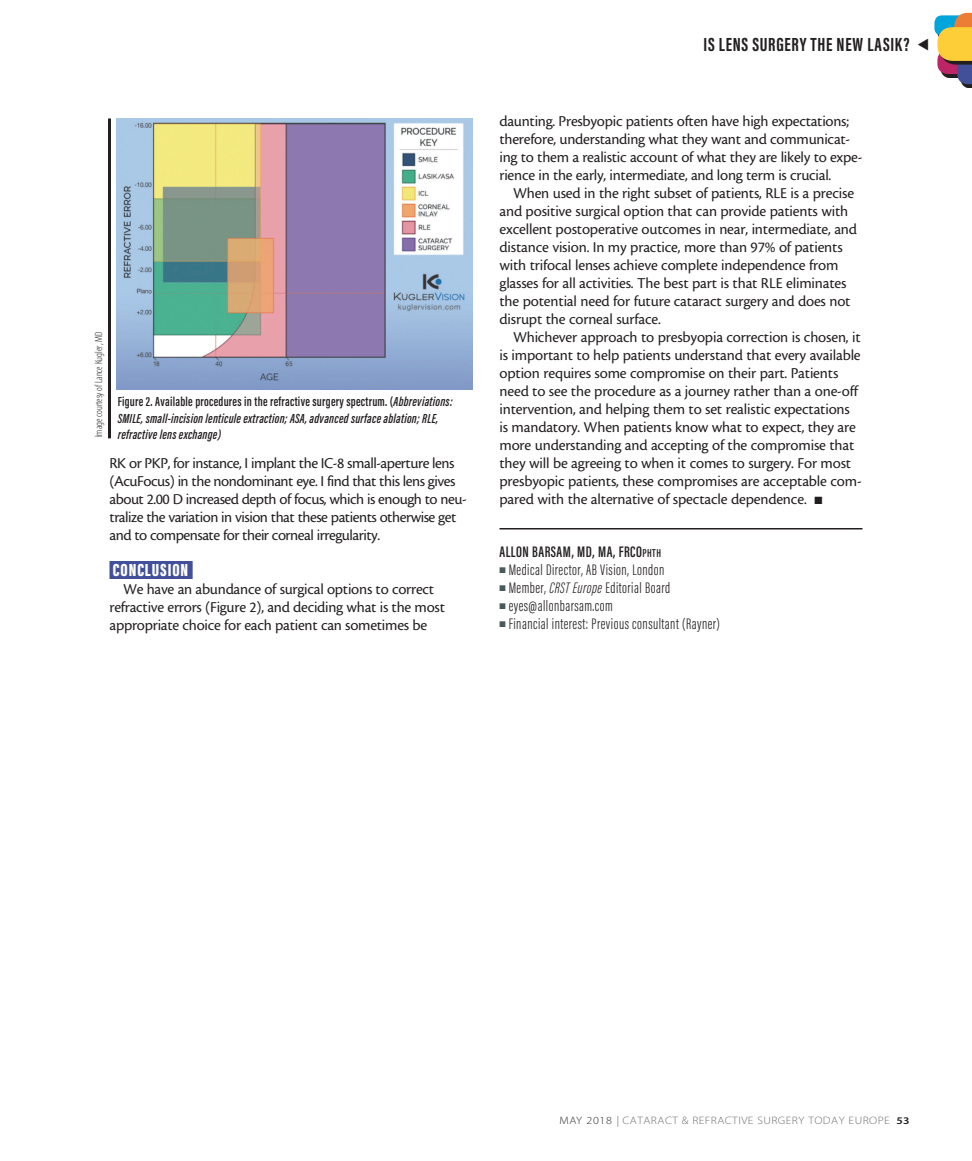
<style>
.page{position:relative;width:972px;height:1161px;background:#fff}
.page>*{position:absolute;margin:0;border:0;box-sizing:border-box;transform-origin:0 0}
.t1{font:700 19.5px "Acumin Pro Extra Cond";letter-spacing:.035em;color:#231f20}
.lead-in_highlighted{font:900 18px "Acumin Pro Extra Cond";letter-spacing:.05em;color:#fff}
.body{font:15.75px/18px "Cronos MM 408 10";letter-spacing:-.01em;color:#231f20}
.body-2{font:15.75px/18px "Cronos MM 408 10";letter-spacing:-.03em;color:#231f20}
.bio_info{font:300 15.75px "Acumin Pro Extra Cond";letter-spacing:.03em;color:#231f20}
.bio_name{font:600 15.75px "Acumin Pro Extra Cond";letter-spacing:.03em;color:#231f20}
.t2{font:italic 600 13.5px/16.5px "Acumin Pro Extra Cond";letter-spacing:.02em;color:#231f20}
.t3{font:10.8px "Myriad MM 215 600";letter-spacing:.04em;color:#6c6d70;scale:1.11 1}
.image_courtesy{font:10.5px "Myriad MM 215 300";color:#231f20}
.s1{font-style:normal}
.s2{font-size:11.85px}
.s3{color:#485a5d}
.s4{font-style:italic}
.s5{color:#312f30}
.s6{font-family:"Myriad MM 400 600";color:#939598}
.s7{font-family:"Myriad MM 565 600";font-size:10.2px;color:#231f20}
</style>
<div class="page">
<svg style="left:962px;top:84px;width:10px;height:4px"></svg>
<svg style="left:934px;top:13px;width:38px;height:71px"></svg>
<div style="left:110px;top:561px;width:83px;height:18px;background:#42509a"></div>
<hr style="left:500px;top:528px;width:362px;height:2px;background:#231f20">
<img style="left:117px;top:118px;width:355px;height:271px">
<hr style="left:108px;top:118px;width:3px;height:320px;background:#231f20">
<p class="image_courtesy" style="left:93px;top:437px;width:107px;rotate:-90deg">Image courtesy of Lance Kugler, MD</p>
<p class="t2" style="left:118px;top:394px;width:336px"><span class="s1">Figure 2. Available procedures in the refractive surgery spectrum. (</span>Abbreviations:<br>SMILE, small-incision lenticule extraction; ASA, advanced surface ablation; RLE, refractive lens exchange)</p>
<p class="body-2" style="left:110px;top:454px;width:359px">RK or PKP, for instance, I implant the IC-8 small-aperture lens (AcuFocus) in the nondominant eye. I find that this lens gives about 2.00 D increased depth of focus, which is enough to neu&shy;tralize the variation in vision that these patients otherwise get and to compensate for their corneal irregularity.</p>
<p class="lead-in_highlighted" style="left:113px;top:559px;width:77px">CONCLUSION</p>
<p class="body" style="left:110px;top:580px;width:337px;text-indent:14px">We have an abundance of surgical options to correct refractive errors (Figure 2), and deciding what is the most appropriate choice for each patient can sometimes be</p>
<p class="t1" style="left:704px;top:32px;width:208px">IS LENS SURGERY THE NEW LASIK?</p>
<p class="body" style="left:500px;top:112px;width:364px">daunting. Presbyopic patients often have high expectations; therefore, understanding what they want and communicat&shy;ing to them a realistic account of what they are likely to expe&shy;rience in the early, intermediate, and long term is crucial.</p>
<p class="body" style="left:500px;top:184px;width:359px;text-indent:14px">When used in the right subset of patients, RLE is a precise and positive surgical option that can provide patients with excellent postoperative outcomes in near, intermediate, and distance vision. In my practice, more than 97% of patients with trifocal lenses achieve complete independence from glasses for all activities. The best part is that RLE eliminates the potential need for future cataract surgery and does not disrupt the corneal surface.</p>
<p class="body" style="left:500px;top:328px;width:364px;text-indent:14px">Whichever approach to presbyopia correction is chosen, it is important to help patients understand that every available option requires some compromise on their part. Patients need to see the procedure as a journey rather than a one-off intervention, and helping them to set realistic expectations is mandatory. When patients know what to expect, they are more understanding and accepting of the compromise that they will be agreeing to when it comes to surgery. For most presbyopic patients, these compromises are acceptable com&shy;pared with the alternative of spectacle dependence. ■</p>
<p class="bio_name" style="left:500px;top:542px;width:163px">ALLON BARSAM, MD, MA, FRCO<span class="s2">phth</span></p>
<p class="bio_info" style="left:500px;top:560px;width:166px"><span class="s3">■</span> Medical Director, AB Vision, London</p>
<p class="bio_info" style="left:500px;top:578px;width:172px"><span class="s3">■</span> Member, <span class="s4">CRST Europe</span> Editorial Board</p>
<p class="bio_info" style="left:500px;top:596px;width:115px"><span class="s3">■</span> eyes@allonbarsam.com</p>
<p class="bio_info" style="left:500px;top:614px;width:222px"><span class="s3">■</span> Financial interest: Previous consultant (Rayner)</p>
<p class="t3" style="left:559px;top:1115px;width:317px"><span class="s5">MAY 2018</span> <span class="s6">|</span> CATARACT &amp; REFRACTIVE SURGERY TODAY EUROPE <span class="s7">53</span></p>
</div>
